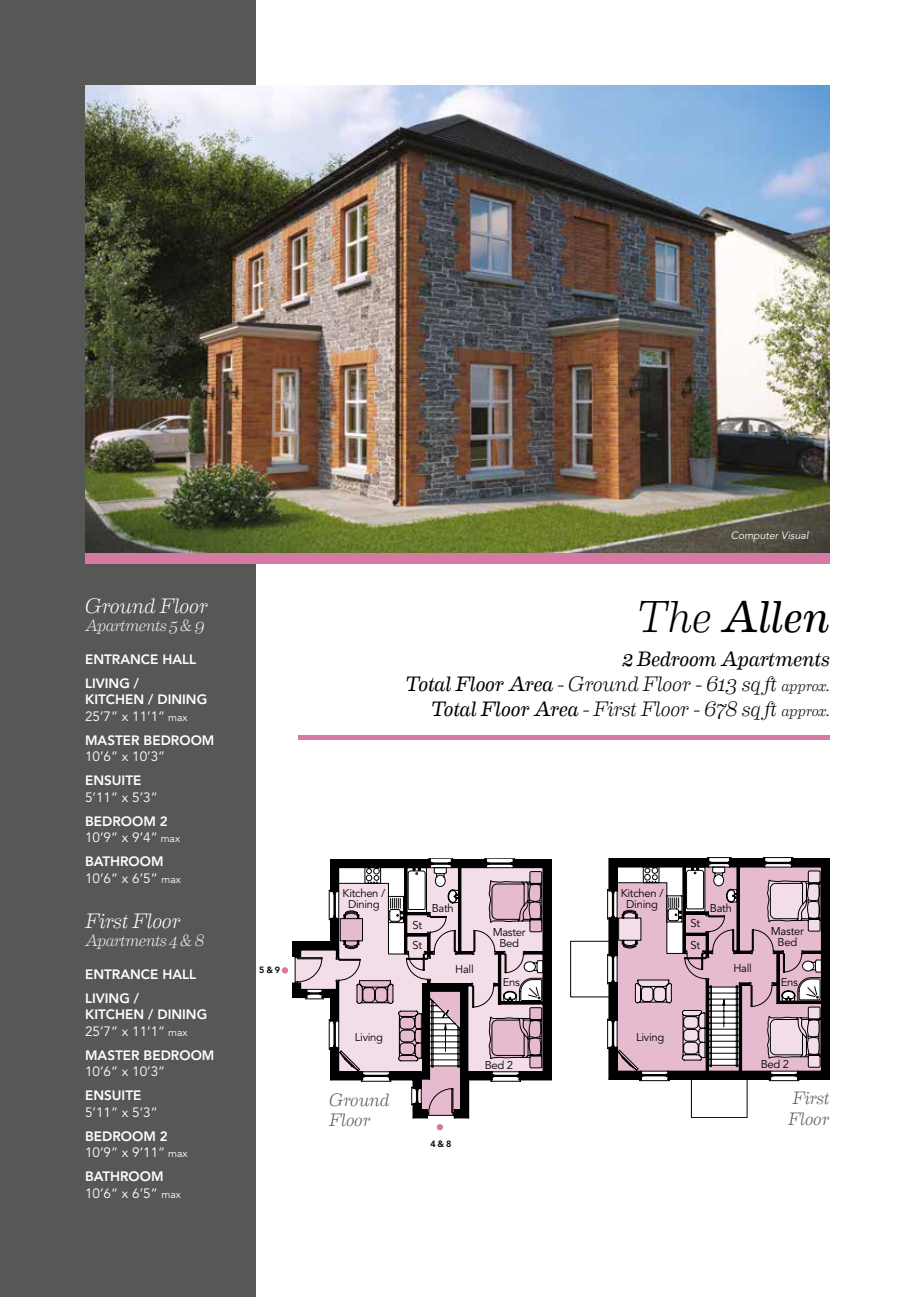
<style>
.page{position:relative;width:915px;height:1297px;background:#fff}
.page>*{position:absolute;margin:0;border:0;box-sizing:border-box;transform-origin:0 0}
.t1{font:italic 45px "Eames Century Modern";color:#000}
.t2{font:italic 21px/25.2px "Eames Century Modern";letter-spacing:-.015em;color:#000;text-align:right}
.t3{font:italic 300 21px "Eames Century Modern";letter-spacing:-.015em;color:#fff}
.t4{font:italic 300 18px/20.2px "Eames Century Modern";letter-spacing:-.015em;color:#575756}
.t5{font:italic 300 16.5px "Eames Century Modern";letter-spacing:-.04em;color:#ededed}
.t6{font:800 13.5px/24px "Avenir LT Std";color:#fff}
.t7{font:13.5px/16.5px "Avenir LT Std";color:#fff}
.t8{font:11.25px/11.2px "Avenir LT Std";letter-spacing:-.025em;color:#000;text-align:center}
.t9{font:italic 10.5px "Avenir LT Std";color:#fff}
.t10{font:800 9px "Avenir LT Std";color:#000}
.s1{font-weight:400}
.s2{font-weight:400;font-size:10.5px}
.s3{font-weight:800}
.s4{font-size:10.5px}
.s5{font-weight:300}
.s6{font-weight:300;font-size:15px}
</style>
<div class="page">
<svg style="left:292px;top:859px;width:251px;height:140px"></svg>
<svg style="left:295px;top:933px;width:256px;height:192px"></svg>
<div style="left:513px;top:859px;width:38px;height:9px;background:#000"></div>
<div style="left:543px;top:859px;width:8px;height:221px;background:#000"></div>
<hr style="left:498px;top:1002px;width:47px;height:2px;background:#000">
<div style="left:519px;top:1072px;width:32px;height:8px;background:#000"></div>
<hr style="left:524px;top:952px;width:20px;height:2px;background:#000">
<svg style="left:496px;top:952px;width:7px;height:2px"></svg>
<hr style="left:498px;top:953px;width:2px;height:51px;background:#000">
<svg style="left:494px;top:961px;width:49px;height:41px"></svg>
<div style="left:460px;top:1072px;width:32px;height:8px;background:#000"></div>
<div style="left:454px;top:1110px;width:14px;height:8px;background:#000"></div>
<div style="left:460px;top:1072px;width:8px;height:46px;background:#000"></div>
<div style="left:460px;top:983px;width:7px;height:92px;background:#000"></div>
<svg style="left:467px;top:983px;width:4px;height:3px"></svg>
<div style="left:422px;top:983px;width:41px;height:8px;background:#000"></div>
<div style="left:422px;top:983px;width:7px;height:96px;background:#000"></div>
<div style="left:413px;top:1103px;width:8px;height:15px;background:#000"></div>
<div style="left:413px;top:1110px;width:14px;height:8px;background:#000"></div>
<div style="left:413px;top:1072px;width:16px;height:7px;background:#000"></div>
<div style="left:413px;top:1072px;width:8px;height:16px;background:#000"></div>
<div style="left:389px;top:1072px;width:32px;height:8px;background:#000"></div>
<div style="left:330px;top:1072px;width:32px;height:8px;background:#000"></div>
<div style="left:330px;top:1048px;width:8px;height:32px;background:#000"></div>
<svg style="left:336px;top:981px;width:2px;height:8px"></svg>
<div style="left:330px;top:989px;width:8px;height:32px;background:#000"></div>
<div style="left:322px;top:989px;width:16px;height:8px;background:#000"></div>
<div style="left:292px;top:989px;width:15px;height:8px;background:#000"></div>
<div style="left:292px;top:983px;width:8px;height:14px;background:#000"></div>
<svg style="left:336px;top:950px;width:2px;height:8px"></svg>
<div style="left:292px;top:942px;width:8px;height:14px;background:#000"></div>
<div style="left:292px;top:942px;width:46px;height:8px;background:#000"></div>
<div style="left:330px;top:918px;width:8px;height:28px;background:#000"></div>
<div style="left:330px;top:859px;width:8px;height:33px;background:#000"></div>
<div style="left:330px;top:859px;width:100px;height:9px;background:#000"></div>
<hr style="left:404px;top:865px;width:2px;height:89px;background:#000">
<hr style="left:405px;top:912px;width:25px;height:3px;background:#000">
<hr style="left:427px;top:933px;width:3px;height:24px;background:#000">
<hr style="left:406px;top:934px;width:23px;height:2px;background:#000">
<div style="left:451px;top:859px;width:35px;height:9px;background:#000"></div>
<hr style="left:458px;top:865px;width:3px;height:89px;background:#000">
<svg style="left:456px;top:952px;width:16px;height:2px"></svg>
<svg style="left:639px;top:1081px;width:160px;height:37px"></svg>
<svg style="left:573px;top:858px;width:256px;height:222px"></svg>
<div style="left:821px;top:859px;width:8px;height:220px;background:#000"></div>
<div style="left:797px;top:1071px;width:32px;height:8px;background:#000"></div>
<div style="left:608px;top:859px;width:100px;height:8px;background:#000"></div>
<div style="left:608px;top:859px;width:9px;height:32px;background:#000"></div>
<div style="left:608px;top:918px;width:9px;height:38px;background:#000"></div>
<div style="left:608px;top:982px;width:9px;height:38px;background:#000"></div>
<div style="left:608px;top:1047px;width:9px;height:32px;background:#000"></div>
<div style="left:608px;top:1071px;width:32px;height:8px;background:#000"></div>
<div style="left:667px;top:1071px;width:103px;height:8px;background:#000"></div>
<svg style="left:618px;top:857px;width:203px;height:214px;background:#c0a5b2"></svg>
<hr style="left:739px;top:983px;width:2px;height:90px;background:#000">
<hr style="left:705px;top:980px;width:3px;height:92px;background:#000">
<div style="left:436px;top:1124px;width:7px;height:6px;background:#d57aa2;border-radius:50%"></div>
<svg style="left:282px;top:967px;width:6px;height:6px"></svg>
<div style="left:0;top:0;width:255px;height:1297px;background:#575756"></div>
<img style="left:85px;top:85px;width:744px;height:468px">
<hr style="left:298px;top:736px;width:531px;height:4px;background:#d57aa2">
<div style="left:85px;top:553px;width:744px;height:10px;background:#d57aa2"></div>
<h2 class="t3" style="left:85px;top:589px;width:125px">Ground Floor</h2>
<p class="t5" style="left:85px;top:612px;width:121px">Apartments 5 &amp; 9</p>
<p class="t6" style="left:85px;top:647px;width:112px">ENTRANCE HALL<br>LIVING /</p>
<p class="t6" style="left:85px;top:691px;width:123px;line-height:16.5px">KITCHEN / DINING<br><span class="s1">25’7” x 11’1”</span> <span class="s2">max</span></p>
<p class="t6" style="left:85px;top:728px;width:131px">MASTER BEDROOM</p>
<p class="t7" style="left:85px;top:748px;width:82px">10’6” x 10’3”</p>
<p class="t6" style="left:85px;top:768px;width:58px">ENSUITE</p>
<p class="t7" style="left:85px;top:789px;width:74px">5’11” x 5’3”</p>
<p class="t7" style="left:85px;top:813px;width:96px"><span class="s3">BEDROOM 2<br></span>10’9” x 9’4” <span class="s4">max</span></p>
<p class="t7" style="left:85px;top:853px;width:97px"><span class="s3">BATHROOM<br></span>10’6” x 6’5” <span class="s4">max</span></p>
<h2 class="t3" style="left:85px;top:904px;width:97px">First Floor</h2>
<p class="t5" style="left:85px;top:927px;width:121px">Apartments 4 &amp; 8</p>
<p class="t6" style="left:85px;top:962px;width:112px">ENTRANCE HALL<br>LIVING /</p>
<p class="t6" style="left:85px;top:1006px;width:123px;line-height:16.5px">KITCHEN / DINING<br><span class="s1">25’7” x 11’1”</span> <span class="s2">max</span></p>
<p class="t6" style="left:85px;top:1043px;width:131px">MASTER BEDROOM</p>
<p class="t7" style="left:85px;top:1063px;width:82px">10’6” x 10’3”</p>
<p class="t6" style="left:85px;top:1083px;width:58px">ENSUITE</p>
<p class="t7" style="left:85px;top:1104px;width:74px">5’11” x 5’3”</p>
<p class="t7" style="left:85px;top:1128px;width:104px"><span class="s3">BEDROOM 2<br></span>10’9” x 9’11” <span class="s4">max</span></p>
<p class="t7" style="left:85px;top:1168px;width:97px"><span class="s3">BATHROOM<br></span>10’6” x 6’5” <span class="s4">max</span></p>
<p class="t10" style="left:259px;top:965px;width:22px">5 &amp; 9</p>
<p class="t9" style="left:730px;top:530px;width:79px">Computer Visual</p>
<h1 class="t1" style="left:635px;top:583px;width:195px"><span class="s5">The</span> Allen</h1>
<h2 class="t2" style="left:405px;top:645px;width:426px">2 Bedroom Apartments<br>Total Floor Area <span class="s5">- Ground Floor - 613 sq ft</span> <span class="s6">approx.<br></span>Total Floor Area <span class="s5">- First Floor - 678 sq ft</span> <span class="s6">approx.</span></h2>
<p class="t8" style="left:342px;top:888px;width:44px">Kitchen /<br>Dining</p>
<p class="t8" style="left:620px;top:888px;width:44px">Kitchen /<br>Dining</p>
<p class="t8" style="left:431px;top:903px;width:24px">Bath</p>
<p class="t8" style="left:709px;top:903px;width:24px">Bath</p>
<p class="t8" style="left:412px;top:919px;width:11px">St</p>
<p class="t8" style="left:690px;top:918px;width:11px">St</p>
<p class="t8" style="left:492px;top:926px;width:34px">Master<br>Bed</p>
<p class="t8" style="left:770px;top:925px;width:34px">Master<br>Bed</p>
<p class="t8" style="left:412px;top:940px;width:11px">St</p>
<p class="t8" style="left:690px;top:940px;width:11px">St</p>
<p class="t8" style="left:455px;top:964px;width:20px">Hall</p>
<p class="t8" style="left:733px;top:963px;width:20px">Hall</p>
<p class="t8" style="left:502px;top:977px;width:19px">Ens</p>
<p class="t8" style="left:780px;top:977px;width:19px">Ens</p>
<p class="t8" style="left:355px;top:1032px;width:30px">Living</p>
<p class="t8" style="left:636px;top:1032px;width:30px">Living</p>
<p class="t8" style="left:484px;top:1060px;width:30px">Bed 2</p>
<p class="t8" style="left:760px;top:1059px;width:30px">Bed 2</p>
<h3 class="t4" style="left:329px;top:1088px;width:62px">Ground<br>Floor</h3>
<h3 class="t4" style="left:787px;top:1087px;width:43px">First<br>Floor</h3>
<p class="t10" style="left:430px;top:1138px;width:22px">4 &amp; 8</p>
</div>
